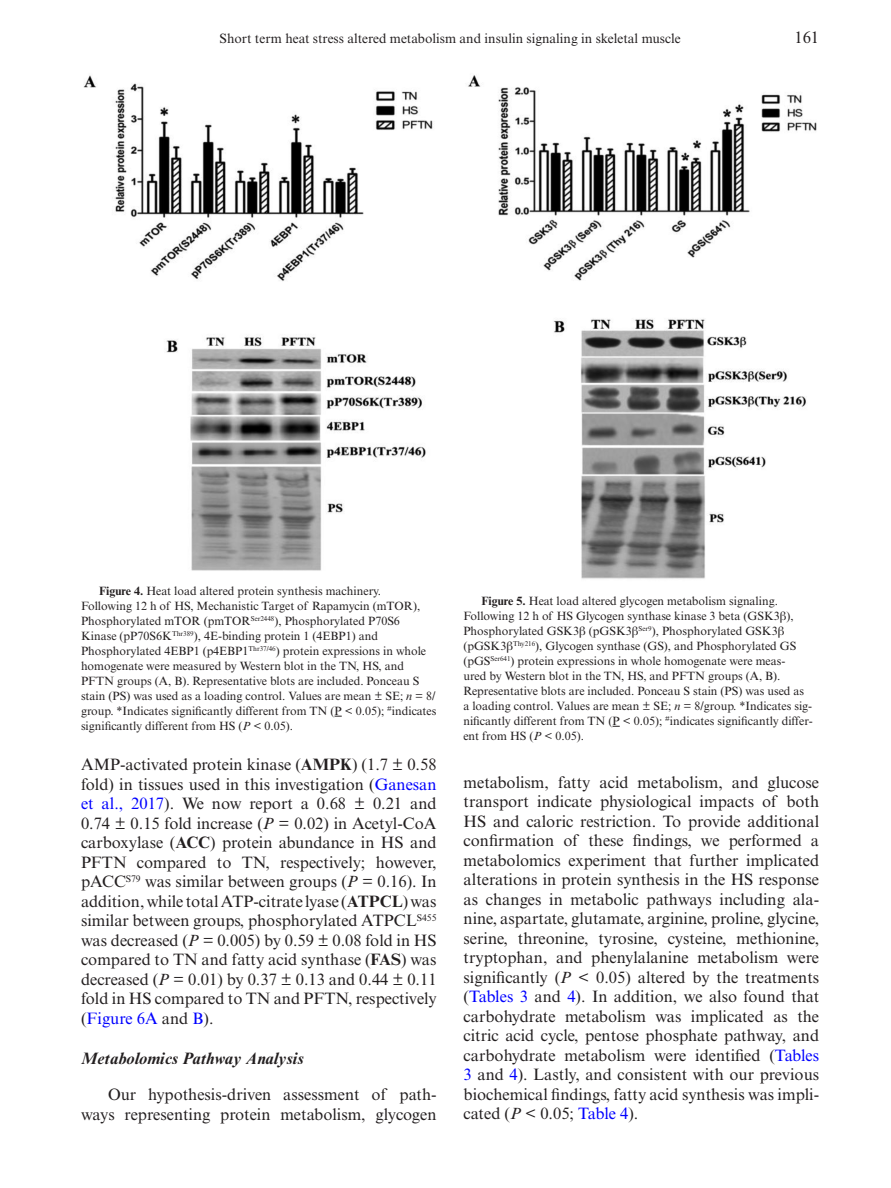
<style>
.page{position:relative;width:891px;height:1188px;background:#fff}
.page>*{position:absolute;margin:0;border:0;box-sizing:border-box;transform-origin:0 0}
.t1{font:16.5px/19.5px "Times New Roman MT Std";color:#231f20;text-align:justify}
.t2{font:italic 700 16.5px "Times New Roman MT Std";color:#231f20}
.t3{font:13.5px "Times New Roman MT Std";color:#231f20}
.t4{font:12px/15px "Times New Roman MT Std";color:#231f20}
.s1{font-weight:700}
.s2{font-style:italic}
.s3{font-family:"Gandhari Unicode"}
.s4{color:#00f}
</style>
<div class="page">
<img style="left:83px;top:75px;width:350px;height:496px">
<img style="left:468px;top:75px;width:349px;height:504px">
<p class="t3" style="left:219px;top:30px;width:463px">Short term heat stress altered metabolism and insulin signaling in skeletal muscle</p>
<p class="t1" style="left:794px;top:28px;width:26px">161</p>
<p class="t4" style="left:81px;top:583px;width:357px;text-indent:18px"><span class="s1">Figure 4.</span> Heat load altered protein synthesis machinery.<br>Following 12 h of HS, Mechanistic Target of Rapamycin (mTOR), Phosphorylated mTOR (pmTOR<sup>Ser2448</sup>), Phosphorylated P70S6<br>Kinase (pP70S6K<sup>Thr389</sup>), 4E-binding protein 1 (4EBP1) and Phosphorylated 4EBP1 (p4EBP1<sup>Thr37/46</sup>) protein expressions in whole homogenate were measured by Western blot in the TN, HS, and PFTN groups (A, B). Representative blots are included. Ponceau S stain (PS) was used as a loading control. Values are mean ± SE; <span class="s2">n</span> = 8/ group. *Indicates significantly different from TN (P &lt; 0.05); <sup>#</sup>indicates significantly different from HS (<span class="s2">P</span> &lt; 0.05).</p>
<p class="t4" style="left:463px;top:594px;width:351px;text-indent:18px"><span class="s1">Figure 5.</span> Heat load altered glycogen metabolism signaling.<br>Following 12 h of HS Glycogen synthase kinase 3 beta (GSK3<span class="s3">β</span>), Phosphorylated GSK3<span class="s3">β</span> (pGSK3<span class="s3">β</span><sup>Ser9</sup>), Phosphorylated GSK3<span class="s3">β </span>(pGSK3<span class="s3">β</span><sup>Thy216</sup>), Glycogen synthase (GS), and Phosphorylated GS (pGS<sup>Ser641</sup>) protein expressions in whole homogenate were meas-<br>ured by Western blot in the TN, HS, and PFTN groups (A, B).<br>Representative blots are included. Ponceau S stain (PS) was used as a loading control. Values are mean ± SE; <span class="s2">n</span> = 8/group. *Indicates sig&shy;nificantly different from TN (P &lt; 0.05); <sup>#</sup>indicates significantly differ&shy;ent from HS (<span class="s2">P</span> &lt; 0.05).</p>
<p class="t1" style="left:81px;top:755px;width:357px">AMP-activated protein kinase (<span class="s1">AMPK</span>) (1.7 ± 0.58 fold) in tissues used in this investigation (<span class="s4">Ganesan et al., 2017</span>). We now report a 0.68 ± 0.21 and 0.74 ± 0.15 fold increase (<span class="s2">P</span> = 0.02) in Acetyl-CoA carboxylase (<span class="s1">ACC</span>) protein abundance in HS and PFTN compared to TN, respectively; however, pACC<sup>S79</sup> was similar between groups (<span class="s2">P</span> = 0.16). In addition, while total ATP-citrate lyase (<span class="s1">ATPCL</span>) was similar between groups, phosphorylated ATPCL<sup>S455 </sup>was decreased (<span class="s2">P</span> = 0.005) by 0.59 ± 0.08 fold in HS compared to TN and fatty acid synthase (<span class="s1">FAS</span>) was decreased (<span class="s2">P</span> = 0.01) by 0.37 ± 0.13 and 0.44 ± 0.11 fold in HS compared to TN and PFTN, respectively (<span class="s4">Figure 6A</span> and <span class="s4">B</span>).</p>
<p class="t2" style="left:81px;top:1049px;width:224px">Metabolomics Pathway Analysis</p>
<p class="t1" style="left:81px;top:1085px;width:357px;text-align:right">Our hypothesis-driven assessment of path&shy;ways representing protein metabolism, glycogen</p>
<p class="t1" style="left:464px;top:773px;width:357px">metabolism, fatty acid metabolism, and glucose transport indicate physiological impacts of both HS and caloric restriction. To provide additional confirmation of these findings, we performed a metabolomics experiment that further implicated alterations in protein synthesis in the HS response as changes in metabolic pathways including ala&shy;nine, aspartate, glutamate, arginine, proline, glycine, serine, threonine, tyrosine, cysteine, methionine, tryptophan, and phenylalanine metabolism were significantly (<span class="s2">P</span> &lt; 0.05) altered by the treatments (<span class="s4">Tables 3</span> and <span class="s4">4</span>). In addition, we also found that carbohydrate metabolism was implicated as the citric acid cycle, pentose phosphate pathway, and carbohydrate metabolism were identified (<span class="s4">Tables 3</span> and <span class="s4">4</span>). Lastly, and consistent with our previous biochemical findings, fatty acid synthesis was impli&shy;cated (<span class="s2">P</span> &lt; 0.05; <span class="s4">Table 4</span>).</p>
</div>
